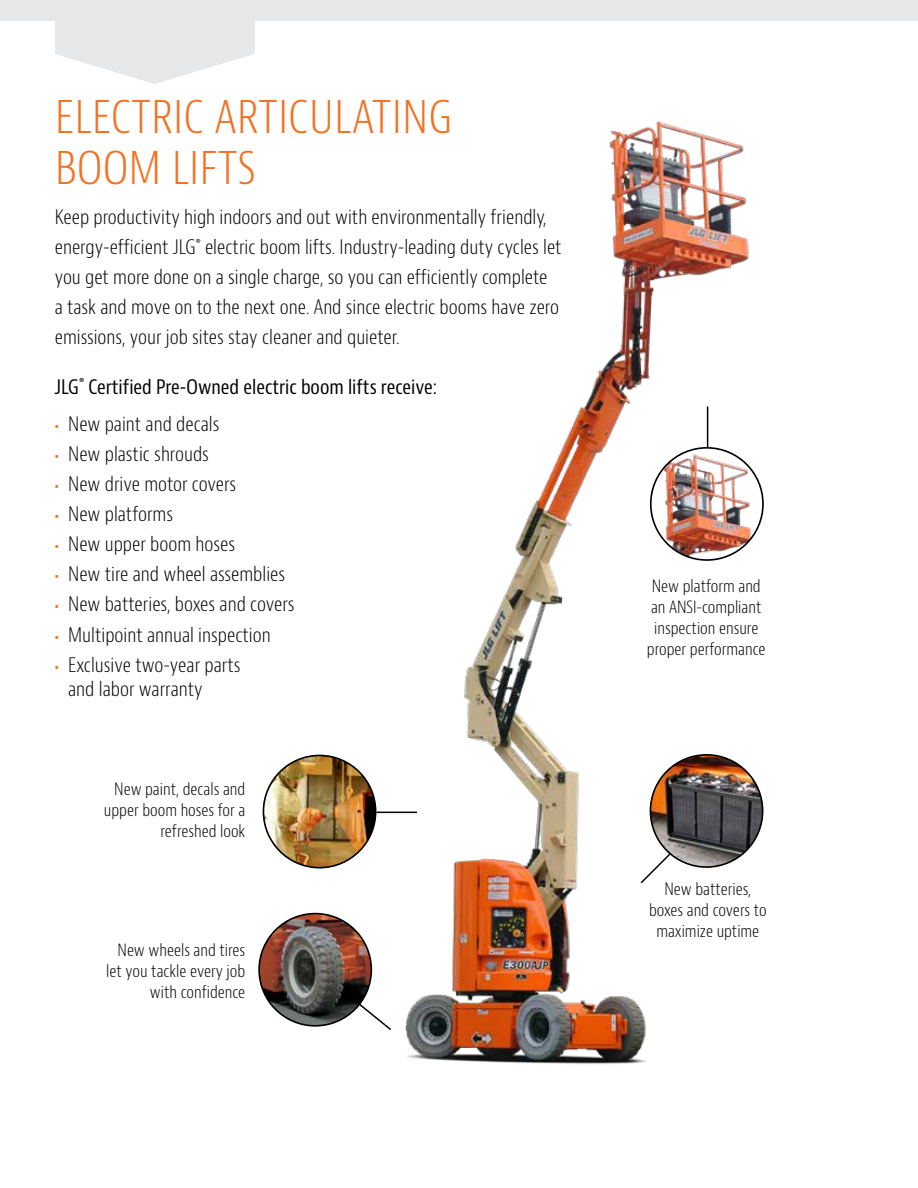
<style>
.page{position:relative;width:918px;height:1188px;background:#fff}
.page>*{position:absolute;margin:0;border:0;box-sizing:border-box;transform-origin:0 0}
.t1{font:300 condensed 48px/51px "Bernino Sans";color:#f37121}
.t2{font:300 condensed 19.5px/30px "Bernino Sans";color:#000}
.t3{font:condensed 19.5px "Bernino Sans";color:#000}
.t4{font:300 condensed 16.5px/21px "Bernino Sans";color:#000;text-align:center}
.s1{font-weight:700;font-size:15px;color:#f37121}
</style>
<div class="page">
<img style="left:380px;top:121px;width:384px;height:943px">
<div style="left:55px;top:0;width:200px;height:54px;background:#e6e7e8"></div>
<svg style="left:56px;top:54px;width:197px;height:30px"></svg>
<img style="left:651px;top:448px;width:112px;height:112px;border-radius:56px">
<div style="left:650px;top:447px;width:114px;height:114px;border:2px solid #000;border-radius:50%"></div>
<img style="left:263px;top:755px;width:113px;height:113px;border-radius:56px">
<div style="left:263px;top:755px;width:113px;height:113px;border:2px solid #000;border-radius:50%"></div>
<img style="left:650px;top:755px;width:113px;height:112px;border-radius:56px">
<div style="left:650px;top:754px;width:113px;height:114px;border:2px solid #000;border-radius:50%"></div>
<img style="left:259px;top:914px;width:112px;height:112px;border-radius:56px">
<div style="left:258px;top:913px;width:114px;height:114px;border:2px solid #000;border-radius:50%"></div>
<hr style="left:707px;top:406px;width:1px;height:41px;background:#000">
<svg style="left:639px;top:852px;width:33px;height:33px"></svg>
<hr style="left:376px;top:812px;width:41px;height:1px;background:#000">
<svg style="left:357px;top:1002px;width:36px;height:30px"></svg>
<div style="left:0;top:0;width:918px;height:21px;background:#e6e7e8"></div>
<h1 class="t1" style="left:55px;top:92px;width:399px">ELECTRIC ARTICULATING<br>BOOM LIFTS</h1>
<p class="t2" style="left:55px;top:203px;width:508px">Keep productivity high indoors and out with environmentally friendly, energy-efficient JLG<sup>®</sup> electric boom lifts. Industry-leading duty cycles let you get more done on a single charge, so you can efficiently complete<br>a task and move on to the next one. And since electric booms have zero emissions, your job sites stay cleaner and quieter.</p>
<p class="t3" style="left:55px;top:375px;width:384px">JLG<sup>®</sup> Certified Pre-Owned electric boom lifts receive:</p>
<p class="t2" style="left:55px;top:409px;width:166px"><span class="s1">•</span> New paint and decals</p>
<p class="t2" style="left:55px;top:439px;width:156px"><span class="s1">•</span> New plastic shrouds</p>
<p class="t2" style="left:55px;top:469px;width:183px"><span class="s1">•</span> New drive motor covers</p>
<p class="t2" style="left:55px;top:499px;width:120px"><span class="s1">•</span> New platforms</p>
<p class="t2" style="left:55px;top:530px;width:182px"><span class="s1">•</span> New upper boom hoses</p>
<p class="t2" style="left:55px;top:560px;width:232px"><span class="s1">•</span> New tire and wheel assemblies</p>
<p class="t2" style="left:55px;top:590px;width:241px"><span class="s1">•</span> New batteries, boxes and covers</p>
<p class="t2" style="left:55px;top:620px;width:218px"><span class="s1">•</span> Multipoint annual inspection</p>
<p class="t2" style="left:68px;top:653px;width:174px;line-height:24px;text-indent:-14px"><span class="s1">•</span> Exclusive two-year parts and labor warranty</p>
<p class="t4" style="left:104px;top:779px;width:143px;text-align:right">New paint, decals and upper boom hoses for a refreshed look</p>
<p class="t4" style="left:106px;top:940px;width:141px;text-align:right">New wheels and tires let you tackle every job with confidence</p>
<p class="t4" style="left:647px;top:576px;width:120px">New platform and an ANSI-compliant inspection ensure proper performance</p>
<p class="t4" style="left:649px;top:879px;width:119px">New batteries, boxes and covers to maximize uptime</p>
</div>
